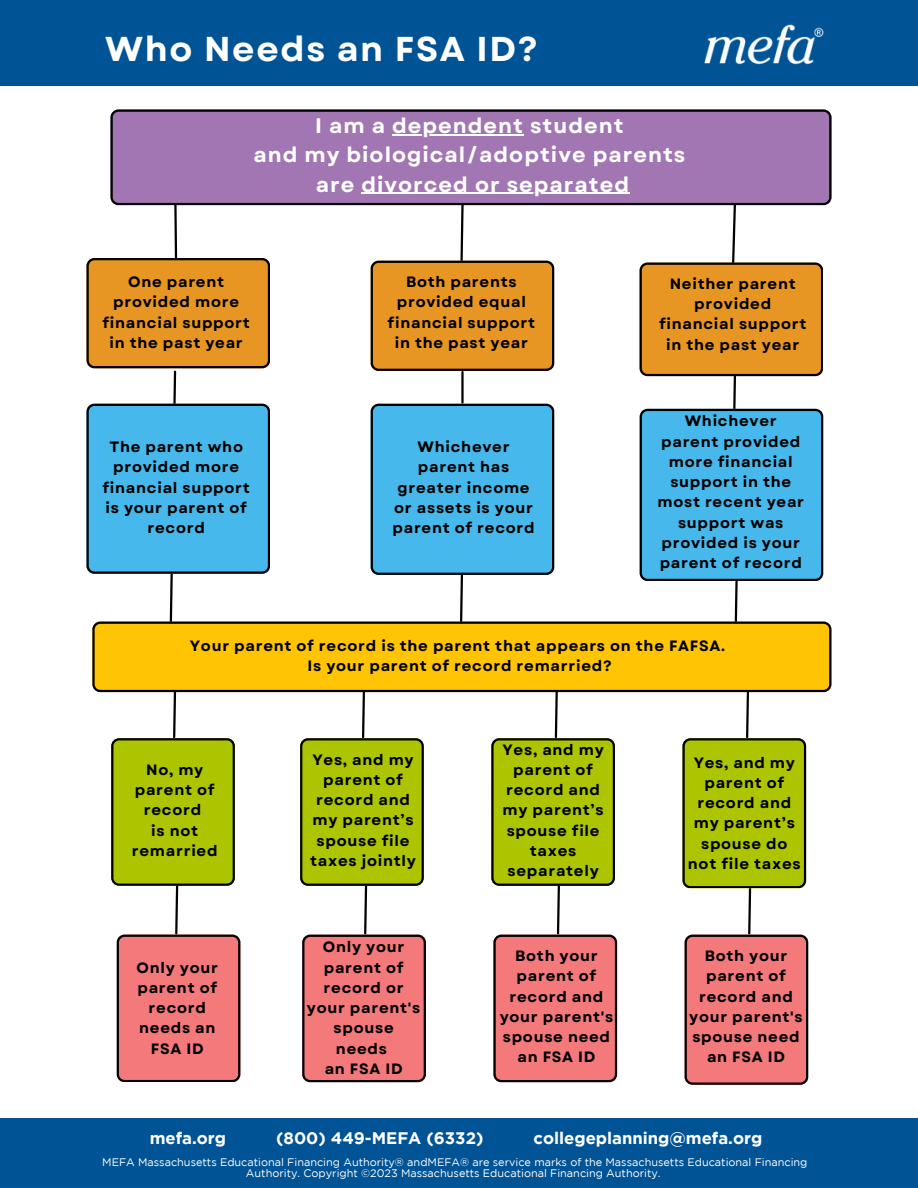
<style>
.page{position:relative;width:918px;height:1188px;background:#fff}
.page>*{position:absolute;margin:0;border:0;box-sizing:border-box;transform-origin:0 0}
.t1{font:700 34.5px "Garet";letter-spacing:.05em;color:#fff}
.t2{font:700 21px "Garet";letter-spacing:.05em;color:#fff}
.t3{font:700 16.65px "Gotham";color:#fff}
.t4{font:700 15px/20.2px "Garet";letter-spacing:.05em;color:#000;text-align:center}
.t5{font:10.95px/10.9px "Gotham";color:#fff;text-align:center}
</style>
<div class="page">
<hr style="left:461px;top:372px;width:3px;height:31px;background:#000">
<svg style="left:371px;top:205px;width:183px;height:166px"></svg>
<svg style="left:87px;top:205px;width:183px;height:417px"></svg>
<svg style="left:371px;top:404px;width:183px;height:218px"></svg>
<svg style="left:640px;top:205px;width:183px;height:417px"></svg>
<div style="left:111px;top:110px;width:720px;height:95px;background:#a176b2"></div>
<hr style="left:392px;top:134px;width:132px;height:1px;background:#fff">
<hr style="left:361px;top:193px;width:269px;height:1px;background:#fff">
<div style="left:92px;top:622px;width:739px;height:70px;background:#ffc403"></div>
<svg style="left:111px;top:671px;width:129px;height:411px"></svg>
<svg style="left:682px;top:671px;width:126px;height:413px"></svg>
<svg style="left:300px;top:671px;width:126px;height:411px"></svg>
<svg style="left:491px;top:671px;width:126px;height:411px"></svg>
<div style="left:0;top:1118px;width:918px;height:70px;background:#005395"></div>
<div style="left:0;top:0;width:918px;height:86px;background:#005395"></div>
<img style="left:704px;top:24px;width:120px;height:41px">
<p class="t1" style="left:105px;top:24px;width:434px">Who Needs an FSA ID?</p>
<p class="t2" style="left:315px;top:111px;width:310px">I am a dependent student</p>
<p class="t2" style="left:253px;top:140px;width:434px">and my biological/adoptive parents</p>
<p class="t2" style="left:316px;top:169px;width:315px">are divorced or separated</p>
<p class="t4" style="left:102px;top:272px;width:149px">One parent provided more financial support in the past year</p>
<p class="t4" style="left:102px;top:437px;width:149px">The parent who provided more financial support is your parent of record</p>
<p class="t4" style="left:388px;top:272px;width:149px">Both parents provided equal financial support in the past year</p>
<p class="t4" style="left:393px;top:437px;width:144px">Whichever parent has greater income or assets is your parent of record</p>
<p class="t4" style="left:659px;top:274px;width:149px">Neither parent provided financial support in the past year</p>
<p class="t4" style="left:657px;top:411px;width:148px">Whichever parent provided more financial support in the most recent year support was provided is your parent of record</p>
<p class="t4" style="left:190px;top:636px;width:537px">Your parent of record is the parent that appears on the FAFSA.</p>
<p class="t4" style="left:308px;top:656px;width:306px">Is your parent of record remarried?</p>
<p class="t4" style="left:135px;top:760px;width:81px">No, my parent of record</p>
<p class="t4" style="left:132px;top:820px;width:87px">is not remarried</p>
<p class="t4" style="left:137px;top:957px;width:83px">Only your parent of record needs an<br>FSA ID</p>
<p class="t4" style="left:310px;top:749px;width:107px">Yes, and my parent of record and my parent’s spouse file taxes jointly</p>
<p class="t4" style="left:503px;top:739px;width:103px">Yes, and my parent of record and my parent’s spouse file taxes separately</p>
<p class="t4" style="left:307px;top:937px;width:115px">Only your parent of record or your parent's spouse needs</p>
<p class="t4" style="left:325px;top:1059px;width:79px">an FSA ID</p>
<p class="t4" style="left:500px;top:946px;width:115px">Both your parent of record and your parent's spouse need an FSA ID</p>
<p class="t4" style="left:688px;top:752px;width:114px">Yes, and my parent of record and my parent’s spouse do not file taxes</p>
<p class="t4" style="left:689px;top:946px;width:115px">Both your parent of record and your parent's spouse need an FSA ID</p>
<p class="t3" style="left:150px;top:1129px;width:78px">mefa.org</p>
<p class="t3" style="left:276px;top:1129px;width:209px">(800) 449-MEFA (6332)</p>
<p class="t3" style="left:534px;top:1129px;width:230px">collegeplanning@mefa.org</p>
<p class="t5" style="left:102px;top:1156px;width:707px">MEFA Massachusetts Educational Financing Authority® andMEFA® are service marks of the Massachusetts Educational Financing<br>Authority. Copyright ©2023 Massachusetts Educational Financing Authority.</p>
</div>
